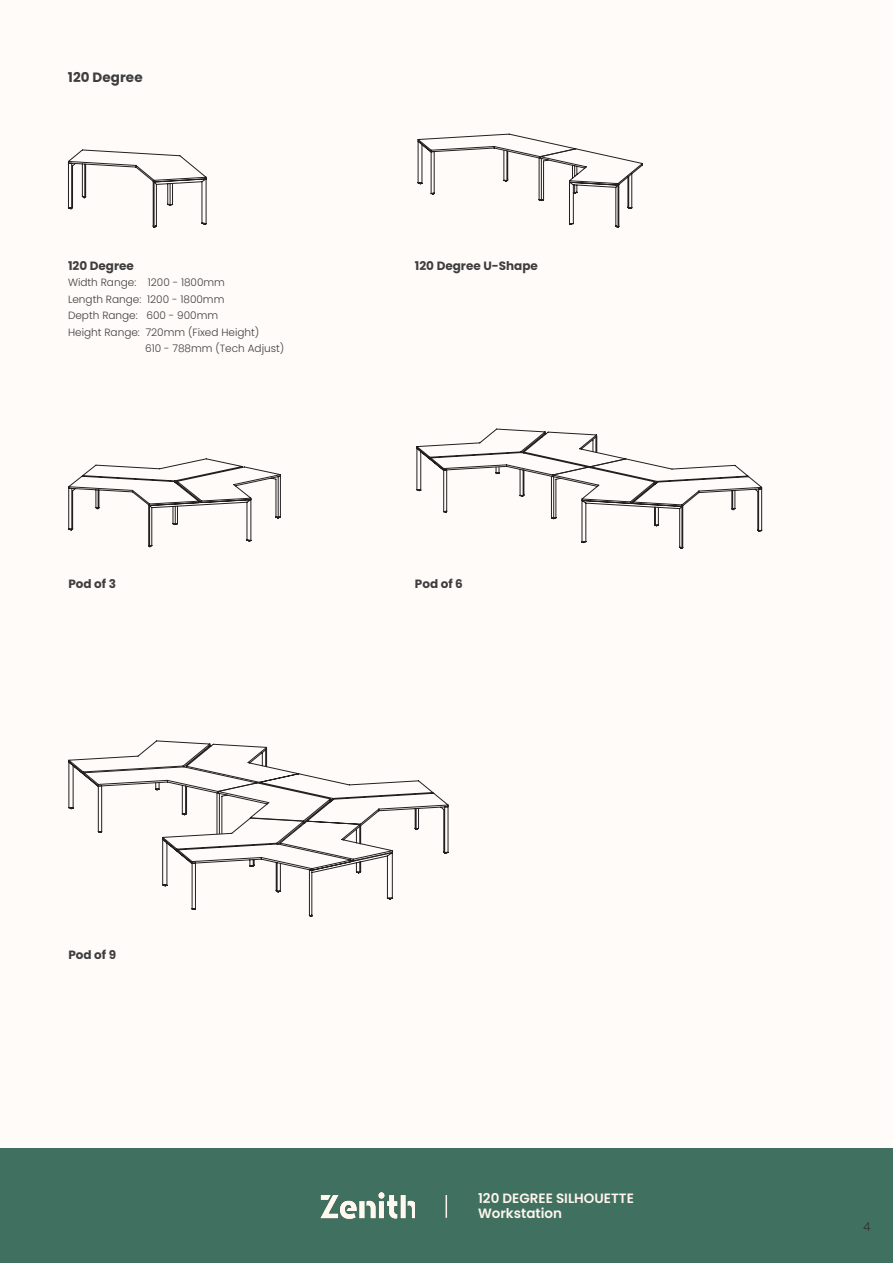
<style>
.page{position:relative;width:893px;height:1263px;background:#fffbf8}
.page>*{position:absolute;margin:0;border:0;box-sizing:border-box;transform-origin:0 0}
.PRODUCT_NAME_BOTTOM{font:600 13.5px "Poppins";color:#fff5ed}
.COPY{font:700 13.5px "Poppins";letter-spacing:.005em;color:#3e3e3f}
.COPY-2{font:700 12px "Poppins";color:#3e3e3f}
.t1{font:300 12px "Poppins";color:#312f30}
.t2{font:300 10.5px "Poppins";color:#3e3e3f}
</style>
<div class="page">
<div style="left:0;top:1148px;width:893px;height:115px;background:#407060"></div>
<svg style="left:446px;top:1195px;width:1px;height:23px"></svg>
<img style="left:321px;top:1193px;width:94px;height:25px">
<svg style="left:68px;top:149px;width:139px;height:79px"></svg>
<svg style="left:417px;top:134px;width:226px;height:94px"></svg>
<svg style="left:68px;top:458px;width:213px;height:89px"></svg>
<svg style="left:416px;top:428px;width:346px;height:121px"></svg>
<svg style="left:68px;top:740px;width:381px;height:114px"></svg>
<svg style="left:83px;top:766px;width:310px;height:151px"></svg>
<p class="COPY" style="left:68px;top:69px;width:76px">120 Degree</p>
<p class="COPY-2" style="left:68px;top:259px;width:67px">120 Degree</p>
<p class="t2" style="left:68px;top:277px;width:158px">Width Range: 1200 - 1800mm</p>
<p class="t2" style="left:68px;top:293px;width:158px">Length Range: 1200 - 1800mm</p>
<p class="t2" style="left:68px;top:310px;width:152px">Depth Range: 600 - 900mm</p>
<p class="t2" style="left:68px;top:326px;width:193px">Height Range: 720mm (Fixed Height)</p>
<p class="t2" style="left:145px;top:343px;width:141px">610 - 788mm (Tech Adjust)</p>
<p class="COPY-2" style="left:68px;top:577px;width:49px">Pod of 3</p>
<p class="COPY-2" style="left:415px;top:259px;width:125px">120 Degree U-Shape</p>
<p class="COPY-2" style="left:415px;top:577px;width:49px">Pod of 6</p>
<p class="COPY-2" style="left:68px;top:948px;width:49px">Pod of 9</p>
<p class="PRODUCT_NAME_BOTTOM" style="left:478px;top:1190px;width:157px">120 DEGREE SILHOUETTE</p>
<p class="PRODUCT_NAME_BOTTOM" style="left:478px;top:1205px;width:86px">Workstation</p>
<p class="t1" style="left:863px;top:1220px;width:9px">4</p>
</div>
